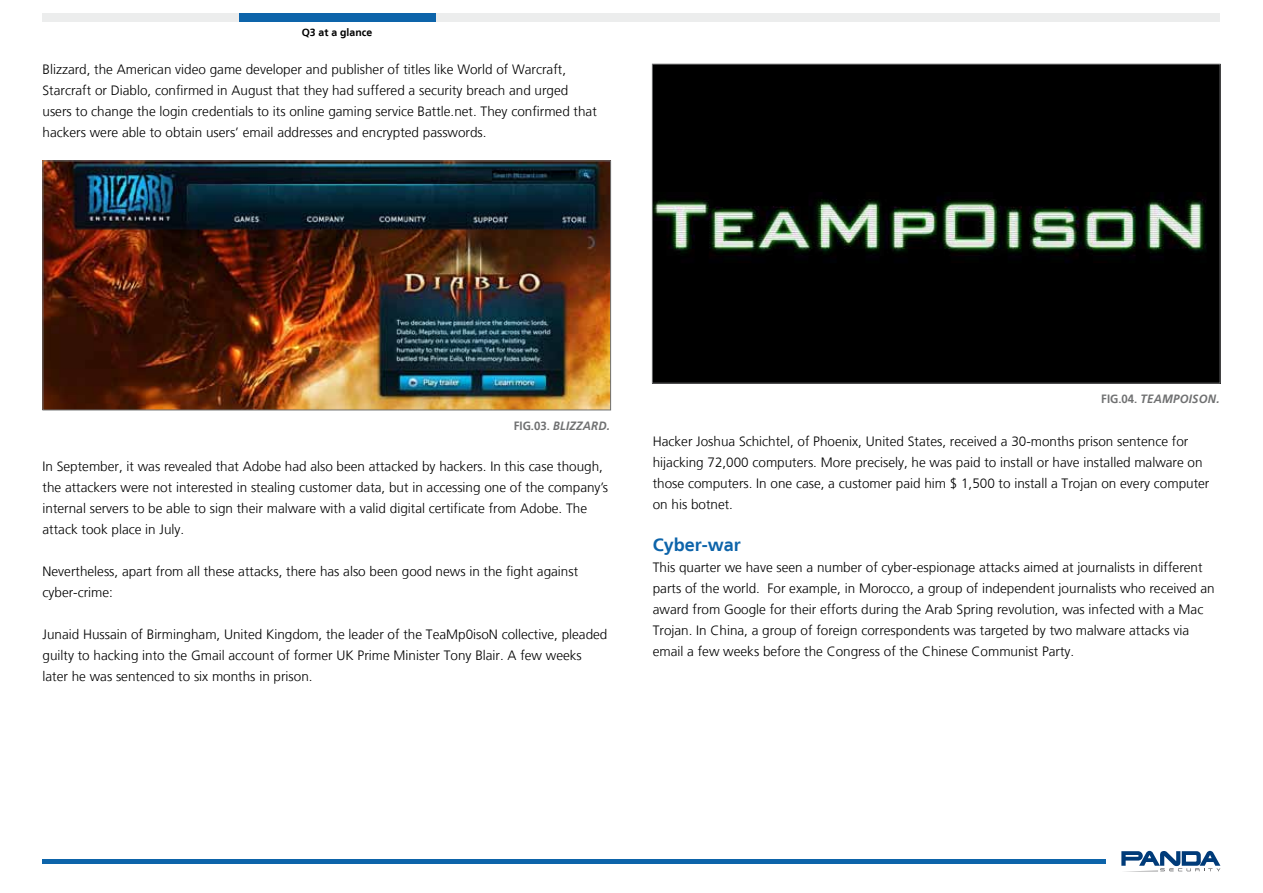
<style>
.page{position:relative;width:1263px;height:893px;background:#fff}
.page>*{position:absolute;margin:0;border:0;box-sizing:border-box;transform-origin:0 0}
.t1{font:700 18px "Frutiger LT";color:#0d64aa}
.t2{font:300 13.5px/21px "Frutiger LT";color:#000}
.t3{font:italic 700 12px "Frutiger LT";letter-spacing:.02em;color:#707172;scale:.95 1}
.t4{font:700 10.5px "Frutiger LT";color:#000}
.s1{font-style:normal}
</style>
<div class="page">
<div style="left:43px;top:13px;width:1177px;height:8px;background:#eceded"></div>
<div style="left:239px;top:13px;width:196px;height:8px;background:#0d64aa"></div>
<hr style="left:43px;top:859px;width:1063px;height:4px;background:#0d64aa">
<svg style="left:1121px;top:851px;width:99px;height:21px"></svg>
<img style="left:45px;top:163px;width:564px;height:245px">
<div style="left:43px;top:161px;width:568px;height:249px;border:1px solid #707172"></div>
<img style="left:654px;top:66px;width:564px;height:316px">
<p class="t4" style="left:302px;top:26px;width:72px">Q3 at a glance</p>
<p class="t2" style="left:43px;top:59px;width:556px">Blizzard, the American video game developer and publisher of titles like World of Warcraft, Starcraft or Diablo, confirmed in August that they had suffered a security breach and urged users to change the login credentials to its online gaming service Battle.net. They confirmed that hackers were able to obtain users’ email addresses and encrypted passwords.</p>
<p class="t3" style="left:514px;top:419px;width:103px"><span class="s1">FIG.03.</span> BLIZZARD.</p>
<p class="t2" style="left:43px;top:456px;width:567px">In September, it was revealed that Adobe had also been attacked by hackers. In this case though, the attackers were not interested in stealing customer data, but in accessing one of the company’s internal servers to be able to sign their malware with a valid digital certificate from Adobe. The attack took place in July.</p>
<p class="t2" style="left:43px;top:561px;width:537px">Nevertheless, apart from all these attacks, there has also been good news in the fight against cyber-crime:</p>
<p class="t2" style="left:43px;top:624px;width:566px">Junaid Hussain of Birmingham, United Kingdom, the leader of the TeaMp0isoN collective, pleaded guilty to hacking into the Gmail account of former UK Prime Minister Tony Blair. A few weeks later he was sentenced to six months in prison.</p>
<p class="t3" style="left:1101px;top:392px;width:126px"><span class="s1">FIG.04.</span> TEAMPOISON.</p>
<p class="t2" style="left:653px;top:431px;width:558px">Hacker Joshua Schichtel, of Phoenix, United States, received a 30-months prison sentence for hijacking 72,000 computers. More precisely, he was paid to install or have installed malware on those computers. In one case, a customer paid him $ 1,500 to install a Trojan on every computer on his botnet.</p>
<h1 class="t1" style="left:653px;top:534px;width:90px">Cyber-war</h1>
<p class="t2" style="left:653px;top:557px;width:563px">This quarter we have seen a number of cyber-espionage attacks aimed at journalists in different parts of the world. For example, in Morocco, a group of independent journalists who received an award from Google for their efforts during the Arab Spring revolution, was infected with a Mac Trojan. In China, a group of foreign correspondents was targeted by two malware attacks via email a few weeks before the Congress of the Chinese Communist Party.</p>
</div>
